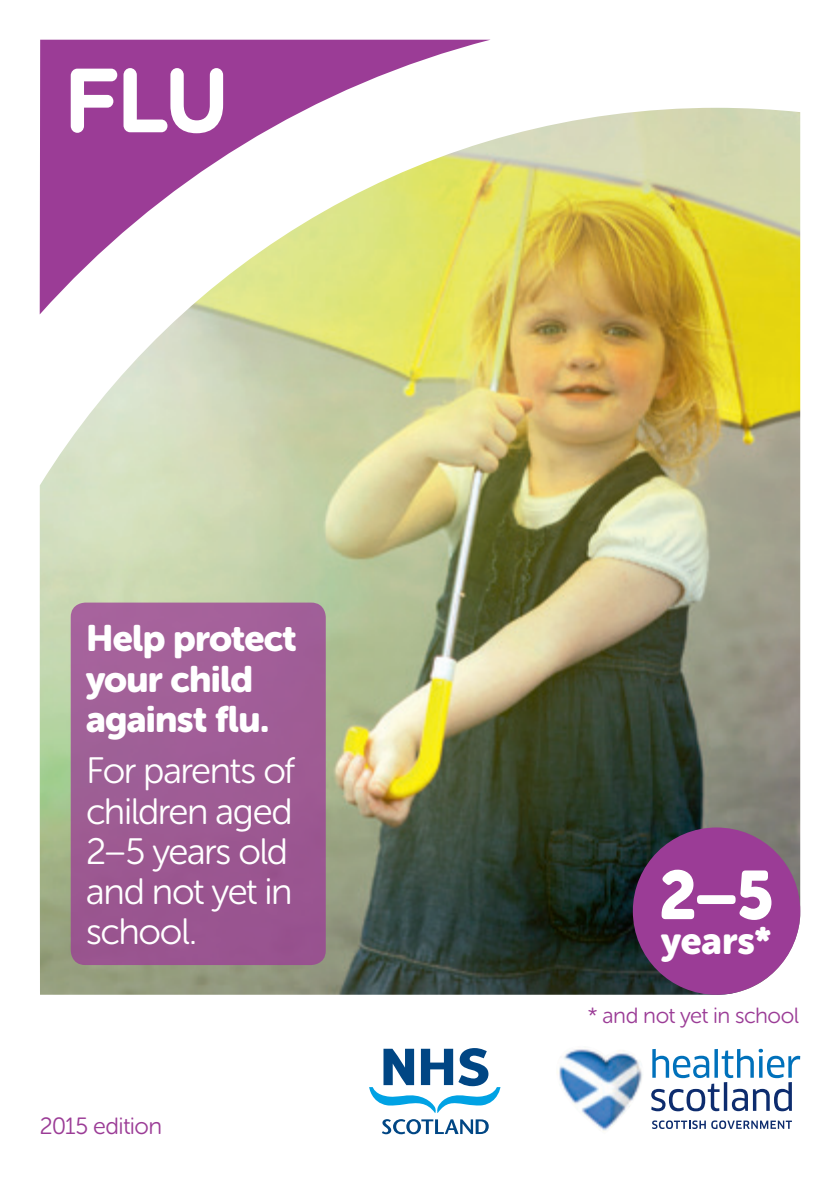
<style>
.page{position:relative;width:840px;height:1191px;background:#fff}
.page>*{position:absolute;margin:0;border:0;box-sizing:border-box;transform-origin:0 0}
.t1{font:68px "Museo Sans Rounded 900";color:#fff;scale:.95 1}
.t2{font:38px "Museo Sans Rounded 900";color:#fff}
.t3{font:36.6px/40.2px "Museo Sans Rounded 300";letter-spacing:-.035em;color:#fff}
.t4{font:36.6px/40.2px "Museo Sans Rounded 900";letter-spacing:-.02em;color:#fff}
.t5{font:23.4px "Museo Sans Rounded 300";letter-spacing:-.025em;color:#9b3c96}
.t6{font:22px "Museo Sans Rounded 300";letter-spacing:-.02em;color:#9b3c96}
</style>
<div class="page">
<svg style="left:652px;top:1120px;width:139px;height:9px"></svg>
<svg style="left:651px;top:1048px;width:148px;height:63px"></svg>
<img style="left:557px;top:1049px;width:86px;height:83px">
<svg style="left:382px;top:1119px;width:106px;height:15px"></svg>
<svg style="left:369px;top:1048px;width:131px;height:65px"></svg>
<img style="left:40px;top:108px;width:759px;height:887px">
<svg style="left:40px;top:40px;width:450px;height:274px"></svg>
<svg style="left:71px;top:68px;width:152px;height:65px"></svg>
<div style="left:632px;top:827px;width:167px;height:167px;background:#9b3c96;border-radius:50%"></div>
<div style="left:71px;top:602px;width:254px;height:363px;background:#9e5c94;border-radius:15px"></div>
<p class="t4" style="left:86px;top:619px;width:212px">Help protect your child against flu.</p>
<p class="t3" style="left:86px;top:751px;width:211px">For parents of children aged<br>2–5 years old and not yet in school.</p>
<p class="t5" style="left:40px;top:1113px;width:124px">2015 edition</p>
<h1 class="t1" style="left:659px;top:856px;width:122px">2–5</h1>
<p class="t2" style="left:661px;top:919px;width:112px">years*</p>
<p class="t6" style="left:587px;top:1003px;width:213px">* and not yet in school</p>
</div>
